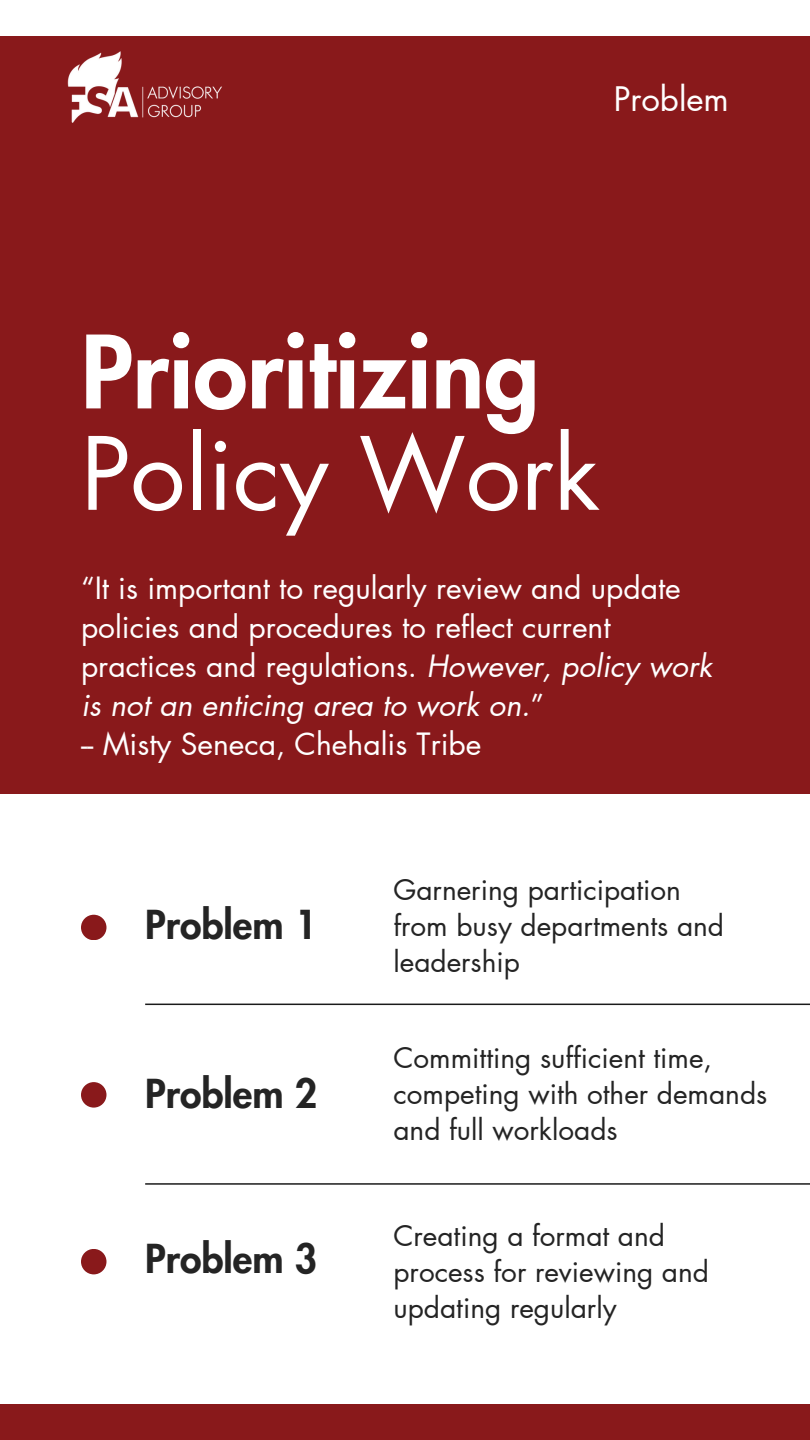
<style>
.page{position:relative;width:810px;height:1440px;background:#89191b}
.page>*{position:absolute;margin:0;border:0;box-sizing:border-box;transform-origin:0 0}
.t1{font:800 98px "Futura LT Pro";color:#fff}
.t2{font:98px "Futura LT Pro";color:#fff}
.t3{font:800 39px "Futura LT Pro";color:#242424}
.t4{font:33px "Futura LT Pro";color:#fff}
.t5{font:30px/39px "Futura LT Pro";color:#fff}
.t6{font:28px/36px "Futura LT Pro";color:#242424}
.s1{font-style:italic}
</style>
<div class="page">
<div style="left:0;top:795px;width:809px;height:645px;background:#fff"></div>
<div style="left:0;top:1405px;width:810px;height:35px;background:#89191b"></div>
<div style="left:81px;top:915px;width:25px;height:25px;background:#89191b;border-radius:50%"></div>
<div style="left:81px;top:1082px;width:25px;height:26px;background:#89191b;border-radius:50%"></div>
<div style="left:81px;top:1249px;width:25px;height:25px;background:#89191b;border-radius:50%"></div>
<hr style="left:145px;top:1004px;width:665px;height:1px;background:#1b1b1b">
<hr style="left:145px;top:1183px;width:665px;height:2px;background:#1b1b1b">
<div style="left:0;top:0;width:810px;height:35px;background:#fff"></div>
<img style="left:50px;top:35px;width:191px;height:88px">
<h4 class="t4" style="left:614px;top:84px;width:117px">Problem</h4>
<h1 class="t1" style="left:81px;top:328px;width:460px">Prioritizing</h1>
<h2 class="t2" style="left:81px;top:429px;width:520px">Policy Work</h2>
<p class="t5" style="left:81px;top:569px;width:633px">“It is important to regularly review and update policies and procedures to reflect current practices and regulations. <span class="s1">However, policy work is not an enticing area to work on.</span>”</p>
<h3 class="t5" style="left:81px;top:725px;width:402px">-- Misty Seneca, Chehalis Tribe</h3>
<h4 class="t3" style="left:145px;top:907px;width:174px">Problem 1</h4>
<p class="t3" style="left:145px;top:1076px;width:174px">Problem 2</p>
<h3 class="t3" style="left:145px;top:1241px;width:174px">Problem 3</h3>
<p class="t6" style="left:394px;top:873px;width:332px">Garnering participation from busy departments and leadership</p>
<h3 class="t6" style="left:394px;top:1041px;width:375px">Committing sufficient time, competing with other demands and full workloads</h3>
<p class="t6" style="left:394px;top:1219px;width:317px">Creating a format and process for reviewing and updating regularly</p>
</div>
